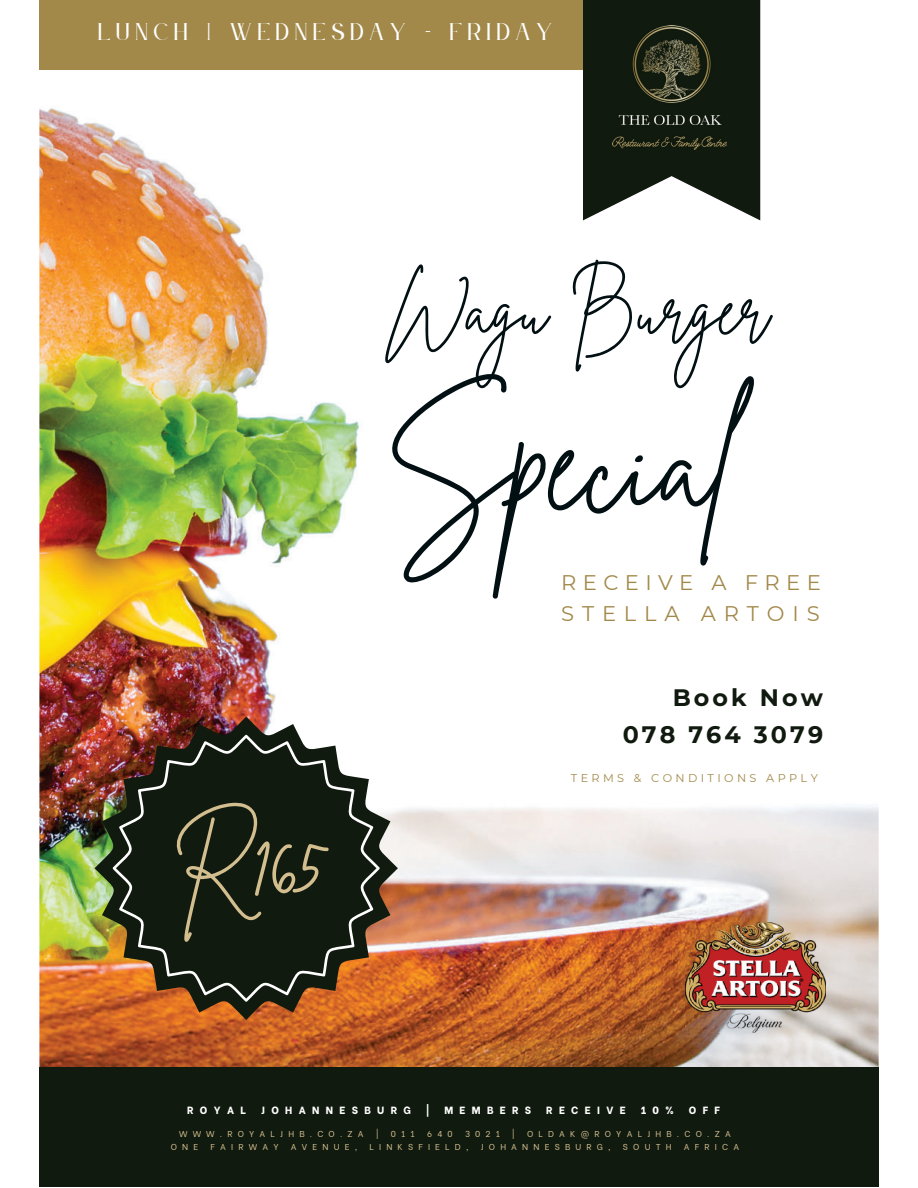
<style>
.page{position:relative;width:918px;height:1188px;background:#fff}
.page>*{position:absolute;margin:0;border:0;box-sizing:border-box;transform-origin:0 0}
.t1{font:133.8px "Brittany Signature";color:#021014}
.t2{font:87.45px "Brittany Signature";color:#d3be8f}
.t3{font:70.5px "Brittany Signature";color:#021014}
.t4{font:700 23.7px/37px "Montserrat";letter-spacing:.13em;color:#101a0e;text-align:right}
.t5{font:21.15px/31.7px "Montserrat";letter-spacing:.37em;color:#a2894a}
.t6{font:21.15px "Le Jour Serif";letter-spacing:.25em;color:#fff}
.t7{font:11.25px "Montserrat";letter-spacing:.3em;color:#a2894a}
.t8{font:800 10.5px "Be Vietnam";letter-spacing:.61em;color:#fff}
.t9{font:8.55px "Be Vietnam";letter-spacing:.61em;color:#d3be8f}
</style>
<div class="page">
<img style="left:39px;top:0;width:840px;height:1067px">
<div style="left:39px;top:0;width:548px;height:70px;background:#a2894a"></div>
<svg style="left:583px;top:0;width:177px;height:220px"></svg>
<div style="left:39px;top:1067px;width:840px;height:120px;background:#101a0e"></div>
<img style="left:613px;top:26px;width:114px;height:124px">
<img style="left:95px;top:717px;width:303px;height:303px">
<svg style="left:113px;top:735px;width:267px;height:267px;background:#353323"></svg>
<img style="left:685px;top:922px;width:141px;height:111px">
<h3 class="t6" style="left:98px;top:20px;width:456px">LUNCH | WEDNESDAY - FRIDAY</h3>
<h3 class="t3" style="left:386px;top:264px;width:385px">Wagu Burger</h3>
<h1 class="t1" style="left:386px;top:376px;width:350px">Special</h1>
<h3 class="t5" style="left:561px;top:566px;width:261px">RECEIVE A FREE<br>STELLA ARTOIS</h3>
<h2 class="t2" style="left:172px;top:808px;width:152px">R165</h2>
<h3 class="t4" style="left:623px;top:679px;width:202px">Book Now<br>078 764 3079</h3>
<h3 class="t7" style="left:571px;top:771px;width:249px">TERMS &amp; CONDITIONS APPLY</h3>
<p class="t8" style="left:187px;top:1102px;width:60px">ROYAL</p>
<p class="t8" style="left:261px;top:1102px;width:151px">JOHANNESBURG</p>
<p class="t8" style="left:426px;top:1102px;width:5px">|</p>
<p class="t8" style="left:444px;top:1102px;width:88px">MEMBERS</p>
<p class="t8" style="left:546px;top:1102px;width:81px">RECEIVE</p>
<p class="t8" style="left:641px;top:1102px;width:35px">10%</p>
<p class="t8" style="left:689px;top:1102px;width:32px">OFF</p>
<p class="t9" style="left:179px;top:1126px;width:186px">WWW.ROYALJHB.CO.ZA</p>
<p class="t9" style="left:376px;top:1126px;width:4px">|</p>
<p class="t9" style="left:391px;top:1126px;width:25px">011</p>
<p class="t9" style="left:427px;top:1126px;width:27px">640</p>
<p class="t9" style="left:465px;top:1126px;width:36px">3021</p>
<p class="t9" style="left:512px;top:1126px;width:4px">|</p>
<p class="t9" style="left:527px;top:1126px;width:205px">OLDAK@ROYALJHB.CO.ZA</p>
<p class="t9" style="left:171px;top:1139px;width:29px">ONE</p>
<p class="t9" style="left:211px;top:1139px;width:69px">FAIRWAY</p>
<p class="t9" style="left:291px;top:1139px;width:68px">AVENUE,</p>
<p class="t9" style="left:369px;top:1139px;width:100px">LINKSFIELD,</p>
<p class="t9" style="left:481px;top:1139px;width:131px">JOHANNESBURG,</p>
<p class="t9" style="left:623px;top:1139px;width:50px">SOUTH</p>
<p class="t9" style="left:684px;top:1139px;width:57px">AFRICA</p>
</div>
